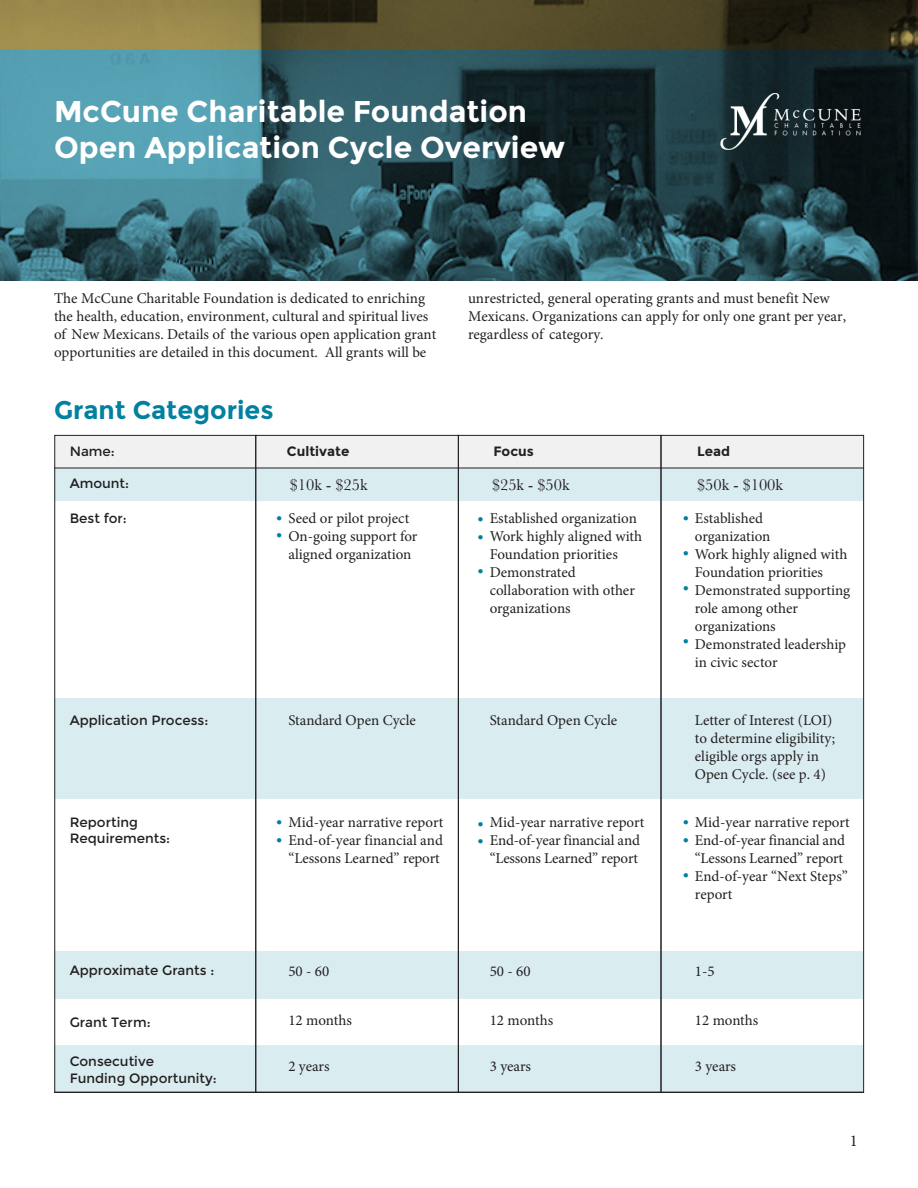
<style>
.page{position:relative;width:918px;height:1188px;background:#fff}
.page>*{position:absolute;margin:0;border:0;box-sizing:border-box;transform-origin:0 0}
.t1{font:700 30px "Montserrat";color:#fff}
.t2{font:700 25.5px "Montserrat";color:#0180a0}
.t3{font:16.5px "Baskerville";color:#231f20}
.t4{font:16.5px "Minion Pro";color:#231f20}
.t5{font:15px/18px "Minion Pro";color:#231f20}
.t6{font:13.5px "Montserrat";color:#231f20}
.t7{font:700 13.5px "Montserrat";color:#231f20}
.t8{font:7.5px "Wingdings";color:#0180a0}
</style>
<div class="page">
<div style="left:56px;top:436px;width:807px;height:32px;background:#f2f1f1"></div>
<svg style="left:1px;top:0;width:916px;height:281px;background:#355556"></svg>
<div style="left:55px;top:698px;width:808px;height:101px;background:#d9ecf0"></div>
<div style="left:55px;top:468px;width:808px;height:33px;background:#d9ecf0"></div>
<div style="left:55px;top:951px;width:808px;height:47px;background:#d9ecf0"></div>
<div style="left:55px;top:1046px;width:808px;height:47px;background:#d9ecf0"></div>
<div style="left:55px;top:435px;width:201px;height:658px;border:1px solid #231f20"></div>
<div style="left:256px;top:435px;width:203px;height:658px;border:1px solid #231f20"></div>
<div style="left:661px;top:435px;width:203px;height:658px;border:1px solid #231f20"></div>
<hr style="left:54px;top:468px;width:810px;height:1px;background:#231f20">
<hr style="left:54px;top:1092px;width:810px;height:1px;background:#231f20">
<img style="left:720px;top:93px;width:140px;height:56px">
<p class="t1" style="left:54px;top:94px;width:474px">McCune Charitable Foundation</p>
<p class="t1" style="left:54px;top:130px;width:513px">Open Application Cycle Overview</p>
<p class="t5" style="left:54px;top:290px;width:384px">The McCune Charitable Foundation is dedicated to enriching the health, education, environment, cultural and spiritual lives of New Mexicans. Details of the various open application grant opportunities are detailed in this document. All grants will be</p>
<p class="t5" style="left:468px;top:290px;width:380px">unrestricted, general operating grants and must benefit New<br>Mexicans. Organizations can apply for only one grant per year, regardless of category.</p>
<p class="t2" style="left:54px;top:395px;width:221px">Grant Categories</p>
<p class="t6" style="left:70px;top:443px;width:47px">Name:</p>
<p class="t6" style="left:70px;top:476px;width:61px">Amount:</p>
<p class="t6" style="left:70px;top:510px;width:58px">Best for:</p>
<p class="t7" style="left:287px;top:443px;width:64px">Cultivate</p>
<p class="t3" style="left:290px;top:474px;width:79px">$10k - $25k</p>
<p class="t7" style="left:697px;top:443px;width:35px">Lead</p>
<p class="t3" style="left:697px;top:474px;width:87px">$50k - $100k</p>
<p class="t7" style="left:494px;top:443px;width:42px">Focus</p>
<p class="t3" style="left:492px;top:474px;width:79px">$25k - $50k</p>
<p class="t5" style="left:288px;top:509px;width:122px">Seed or pilot project</p>
<p class="t5" style="left:288px;top:527px;width:131px">On-going support for aligned organization</p>
<p class="t5" style="left:490px;top:509px;width:149px">Established organization</p>
<p class="t5" style="left:490px;top:527px;width:154px">Work highly aligned with<br>Foundation priorities</p>
<p class="t5" style="left:490px;top:563px;width:147px">Demonstrated collaboration with other organizations</p>
<p class="t5" style="left:695px;top:509px;width:70px">Established</p>
<p class="t5" style="left:695px;top:527px;width:77px">organization</p>
<p class="t5" style="left:695px;top:545px;width:154px">Work highly aligned with<br>Foundation priorities</p>
<p class="t5" style="left:695px;top:581px;width:157px">Demonstrated supporting role among other organizations</p>
<p class="t5" style="left:695px;top:635px;width:153px">Demonstrated leadership in civic sector</p>
<p class="t8" style="left:277px;top:514px;width:7px">●</p>
<p class="t8" style="left:277px;top:531px;width:7px">●</p>
<p class="t8" style="left:683px;top:514px;width:7px">●</p>
<p class="t8" style="left:683px;top:549px;width:7px">●</p>
<p class="t8" style="left:683px;top:584px;width:7px">●</p>
<p class="t8" style="left:478px;top:516px;width:7px">●</p>
<p class="t8" style="left:478px;top:533px;width:7px">●</p>
<p class="t8" style="left:478px;top:567px;width:7px">●</p>
<p class="t8" style="left:683px;top:637px;width:7px">●</p>
<p class="t6" style="left:70px;top:713px;width:140px">Application Process:</p>
<p class="t5" style="left:288px;top:711px;width:129px">Standard Open Cycle</p>
<p class="t5" style="left:490px;top:711px;width:129px">Standard Open Cycle</p>
<p class="t5" style="left:695px;top:711px;width:142px">Letter of Interest (LOI) to determine eligibility; eligible orgs apply in<br>Open Cycle. (see p. 4)</p>
<p class="t6" style="left:70px;top:815px;width:70px">Reporting</p>
<p class="t6" style="left:70px;top:831px;width:102px">Requirements:</p>
<p class="t5" style="left:288px;top:813px;width:156px;text-align:justify">Mid-year narrative report End-of-year financial and “Lessons Learned” report</p>
<p class="t8" style="left:277px;top:819px;width:7px">●</p>
<p class="t8" style="left:277px;top:836px;width:7px">●</p>
<p class="t5" style="left:490px;top:813px;width:156px">Mid-year narrative report<br>End-of-year financial and “Lessons Learned” report</p>
<p class="t8" style="left:478px;top:820px;width:7px">●</p>
<p class="t8" style="left:478px;top:838px;width:7px">●</p>
<p class="t5" style="left:695px;top:813px;width:156px">Mid-year narrative report<br>End-of-year financial and “Lessons Learned” report<br>End-of-year “Next Steps” report</p>
<p class="t8" style="left:683px;top:819px;width:7px">●</p>
<p class="t8" style="left:683px;top:836px;width:7px">●</p>
<p class="t8" style="left:683px;top:871px;width:7px">●</p>
<p class="t6" style="left:70px;top:962px;width:146px">Approximate Grants :</p>
<p class="t5" style="left:288px;top:963px;width:42px">50 - 60</p>
<p class="t5" style="left:490px;top:963px;width:42px">50 - 60</p>
<p class="t5" style="left:695px;top:963px;width:21px">1-5</p>
<p class="t6" style="left:70px;top:1015px;width:82px">Grant Term:</p>
<p class="t5" style="left:288px;top:1011px;width:65px">12 months</p>
<p class="t5" style="left:490px;top:1011px;width:65px">12 months</p>
<p class="t5" style="left:695px;top:1011px;width:65px">12 months</p>
<p class="t6" style="left:70px;top:1054px;width:86px">Consecutive</p>
<p class="t6" style="left:70px;top:1070px;width:149px">Funding Opportunity:</p>
<p class="t5" style="left:288px;top:1057px;width:43px">2 years</p>
<p class="t5" style="left:490px;top:1057px;width:43px">3 years</p>
<p class="t5" style="left:695px;top:1057px;width:43px">3 years</p>
<p class="t4" style="left:850px;top:1130px;width:9px">1</p>
</div>
